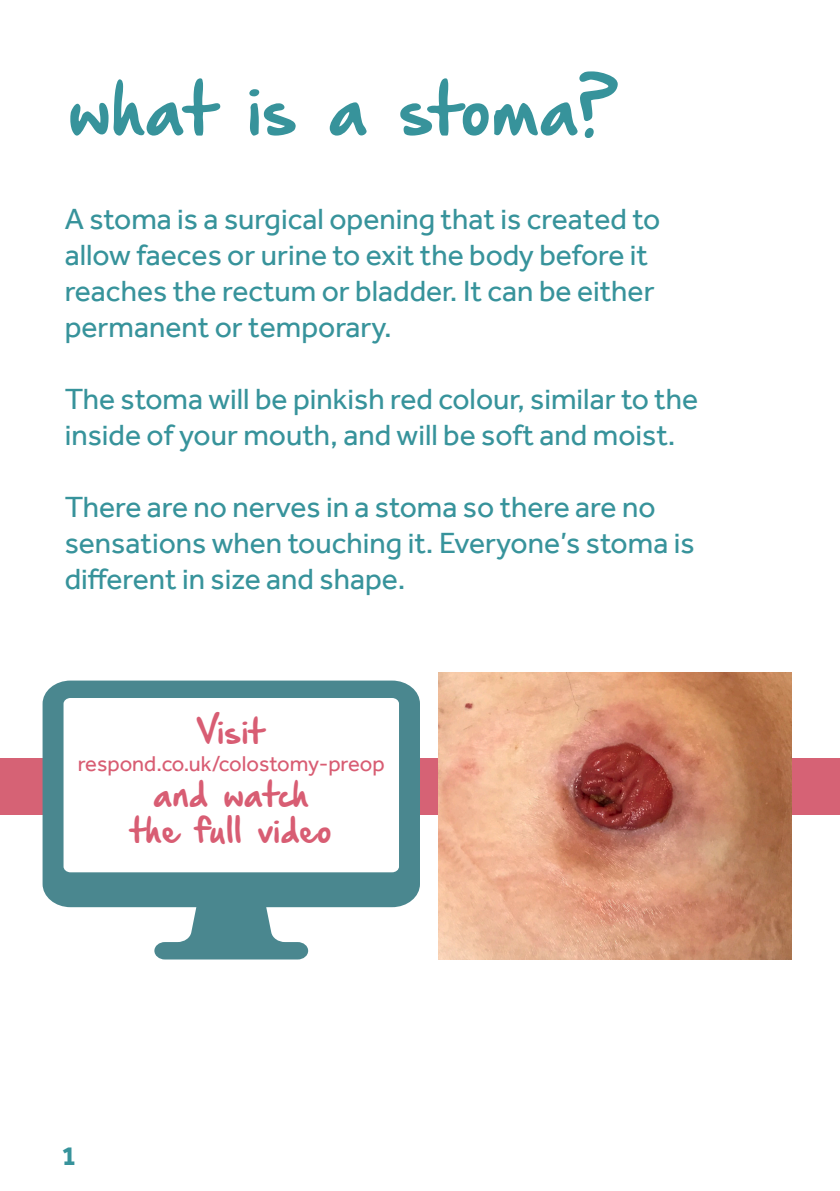
<style>
.page{position:relative;width:840px;height:1191px;background:#fff}
.page>*{position:absolute;margin:0;border:0;box-sizing:border-box;transform-origin:0 0}
.Title_White{font:62px "Hand Of Sean Demo";color:#37939b}
.t1{font:30px/36px "Effra";color:#37939b}
.t2{font:30px "Hand Of Sean Demo";color:#d85d73}
.t3{font:700 28px "Effra";color:#37939b}
.t4{font:22px "Effra";color:#d85d73}
</style>
<div class="page">
<div style="left:0;top:758px;width:53px;height:57px;background:#d66275"></div>
<div style="left:408px;top:758px;width:431px;height:57px;background:#d66275"></div>
<img style="left:438px;top:672px;width:352px;height:287px">
<svg style="left:43px;top:680px;width:377px;height:279px"></svg>
<p class="Title_White" style="left:68px;top:78px;width:551px">what is a stoma?</p>
<p class="t1" style="left:65px;top:201px;width:596px">A stoma is a surgical opening that is created to allow faeces or urine to exit the body before it reaches the rectum or bladder. It can be either permanent or temporary.</p>
<p class="t1" style="left:65px;top:381px;width:634px">The stoma will be pinkish red colour, similar to the</p>
<p class="t1" style="left:65px;top:417px;width:612px">inside of your mouth, and will be soft and moist.</p>
<p class="t1" style="left:65px;top:489px;width:592px">There are no nerves in a stoma so there are no</p>
<p class="t1" style="left:65px;top:525px;width:631px">sensations when touching it. Everyone’s stoma is</p>
<p class="t1" style="left:65px;top:561px;width:342px">different in size and shape.</p>
<p class="t2" style="left:198px;top:716px;width:67px">Visit</p>
<p class="t4" style="left:78px;top:750px;width:308px">respond.co.uk/colostomy-preop</p>
<p class="t2" style="left:153px;top:779px;width:157px">and watch</p>
<p class="t2" style="left:130px;top:815px;width:203px">the full video</p>
<p class="t3" style="left:61px;top:1138px;width:17px">1</p>
</div>
